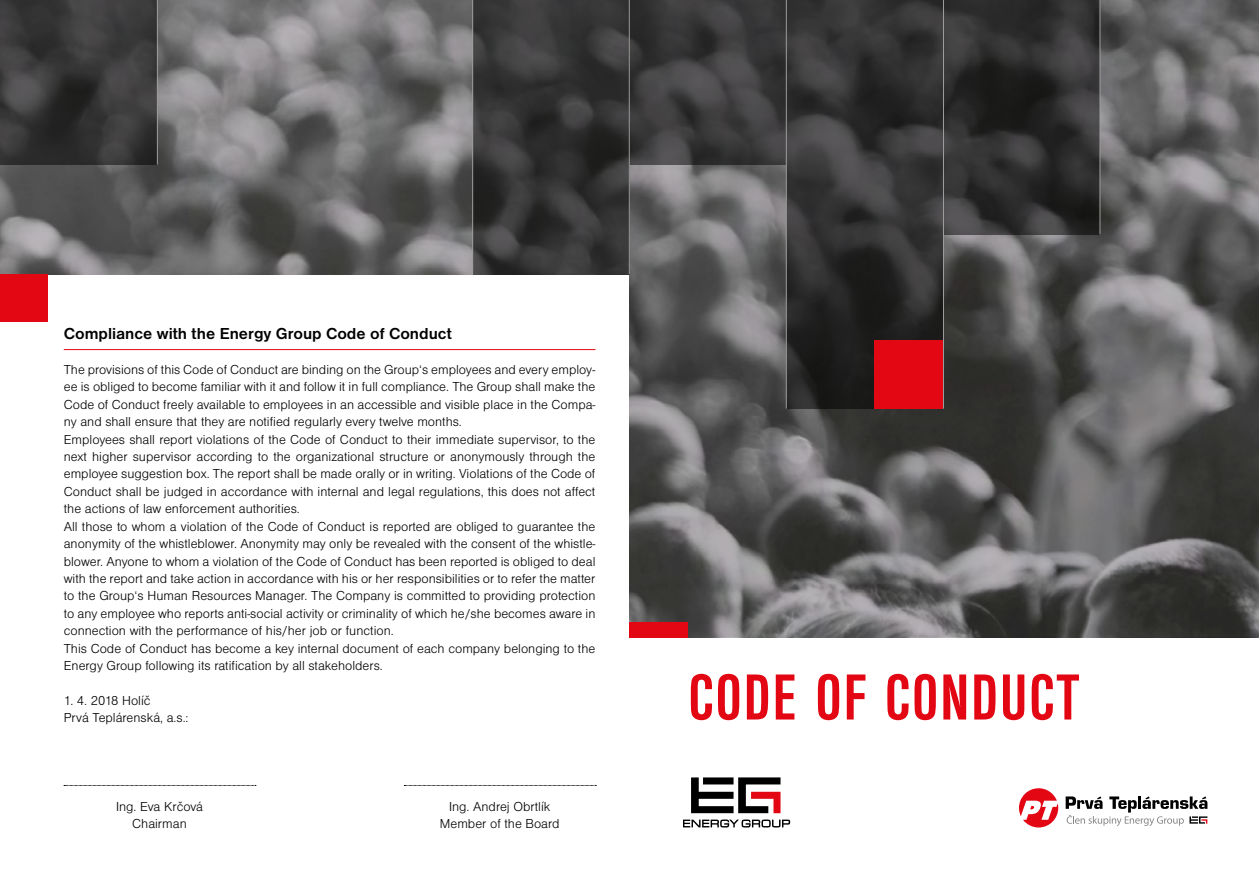
<style>
.page{position:relative;width:1259px;height:893px;background:#fff}
.page>*{position:absolute;margin:0;border:0;box-sizing:border-box;transform-origin:0 0}
.t1{font:700 condensed 67.5px "Nimbus Sans DCE";letter-spacing:.02em;color:#e30613}
.t2{font:700 16.5px "Nimbus Sans DCE";color:#000}
.t3{font:300 13.5px/17.4px "Nimbus Sans DCE";color:#000;text-align:center}
</style>
<div class="page">
<img style="left:629px;top:0;width:630px;height:638px">
<img style="left:0;top:0;width:472px;height:274px">
<svg style="left:630px;top:0;width:156px;height:165px;background:#3c3b3c"></svg>
<svg style="left:787px;top:0;width:156px;height:409px;background:#303030"></svg>
<svg style="left:0;top:0;width:157px;height:165px;background:#383838"></svg>
<svg style="left:944px;top:0;width:155px;height:234px;background:#2f2f2f"></svg>
<svg style="left:473px;top:0;width:156px;height:274px;background:#353535"></svg>
<hr style="left:786px;top:0;width:1px;height:409px;background:#9d9d9c">
<hr style="left:629px;top:0;width:1px;height:274px;background:#9d9d9c">
<hr style="left:943px;top:0;width:1px;height:409px;background:#9d9d9c">
<hr style="left:157px;top:0;width:1px;height:165px;background:#9d9d9c">
<hr style="left:1099px;top:0;width:1px;height:234px;background:#9d9d9c">
<hr style="left:472px;top:0;width:1px;height:274px;background:#9d9d9c">
<svg style="left:64px;top:785px;width:192px;height:1px"></svg>
<svg style="left:404px;top:785px;width:192px;height:1px"></svg>
<div style="left:874px;top:340px;width:69px;height:69px;background:#e30613"></div>
<div style="left:0;top:274px;width:47px;height:47px;background:#e30613"></div>
<hr style="left:64px;top:349px;width:531px;height:1px;background:#e30613">
<div style="left:629px;top:623px;width:59px;height:15px;background:#e30613"></div>
<svg style="left:683px;top:819px;width:107px;height:8px"></svg>
<svg style="left:691px;top:777px;width:89px;height:36px"></svg>
<svg style="left:1065px;top:796px;width:142px;height:30px"></svg>
<svg style="left:1019px;top:788px;width:39px;height:39px"></svg>
<p class="t2" style="left:64px;top:324px;width:389px">Compliance with the Energy Group Code of Conduct</p>
<p class="t3" style="left:64px;top:361px;width:533px;text-align:left">The provisions of this Code of Conduct are binding on the Group‘s employees and every employ&shy;ee is obliged to become familiar with it and follow it in full compliance. The Group shall make the Code of Conduct freely available to employees in an accessible and visible place in the Compa&shy;ny and shall ensure that they are notified regularly every twelve months.<br>Employees shall report violations of the Code of Conduct to their immediate supervisor, to the next higher supervisor according to the organizational structure or anonymously through the employee suggestion box. The report shall be made orally or in writing. Violations of the Code of Conduct shall be judged in accordance with internal and legal regulations, this does not affect the actions of law enforcement authorities.<br>All those to whom a violation of the Code of Conduct is reported are obliged to guarantee the anonymity of the whistleblower. Anonymity may only be revealed with the consent of the whistle&shy;blower. Anyone to whom a violation of the Code of Conduct has been reported is obliged to deal with the report and take action in accordance with his or her responsibilities or to refer the matter to the Group‘s Human Resources Manager. The Company is committed to providing protection to any employee who reports anti-social activity or criminality of which he/she becomes aware in connection with the performance of his/her job or function.<br>This Code of Conduct has become a key internal document of each company belonging to the Energy Group following its ratification by all stakeholders.</p>
<p class="t3" style="left:64px;top:692px;width:126px;text-align:left">1. 4. 2018 Holíč<br>Prvá Teplárenská, a.s.:</p>
<p class="t3" style="left:116px;top:799px;width:88px;line-height:16.2px">Ing. Eva Krčová<br>Chairman</p>
<p class="t3" style="left:440px;top:799px;width:121px;line-height:16.2px">Ing. Andrej Obrtlík<br>Member of the Board</p>
<h1 class="t1" style="left:688px;top:661px;width:393px">CODE OF CONDUCT</h1>
</div>
